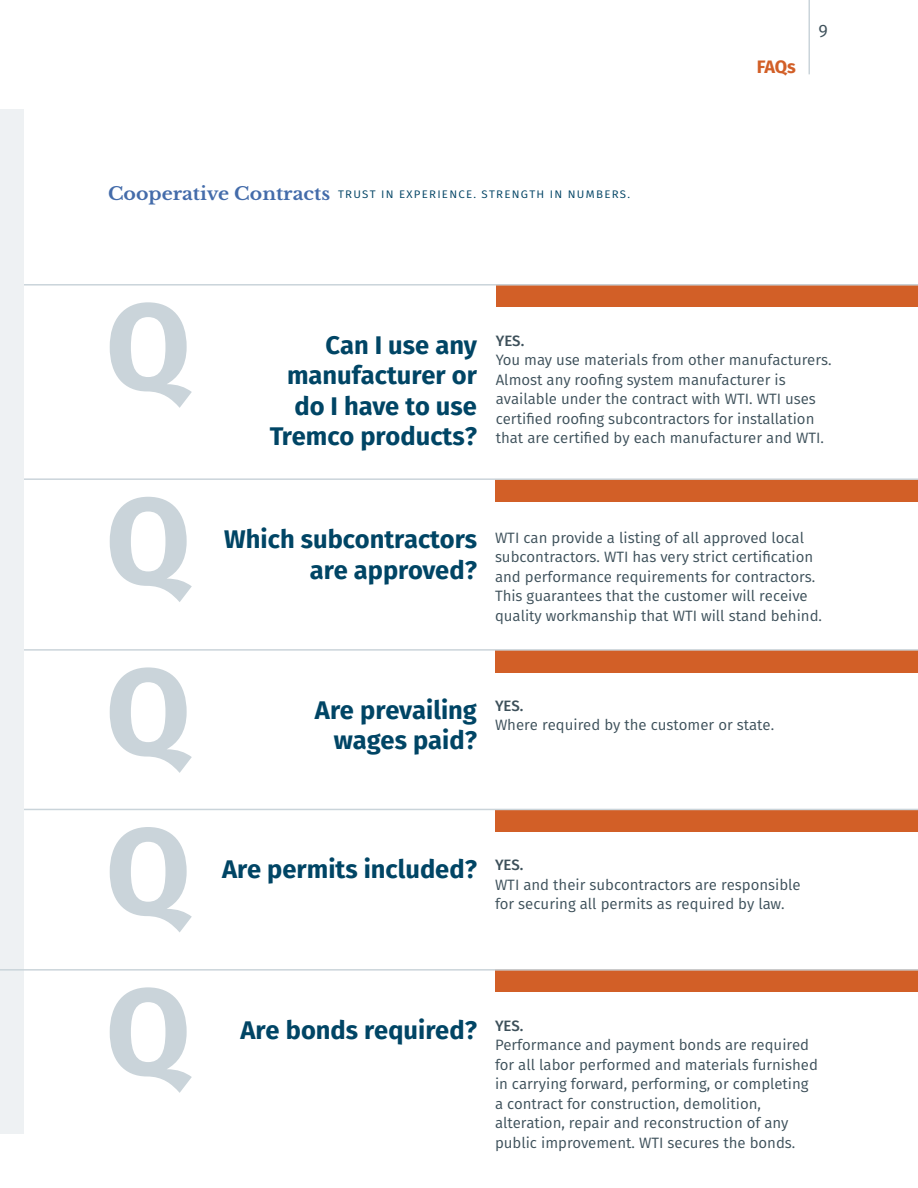
<style>
.page{position:relative;width:918px;height:1188px;background:#fff}
.page>*{position:absolute;margin:0;border:0;box-sizing:border-box;transform-origin:0 0}
.t1{font:700 123.15px "Fira Sans";color:#cad4da}
.t2{font:700 25.5px/30.6px "Fira Sans";color:#004565;text-align:right}
.t3{font:700 18px "Fira Sans";color:#d25f27}
.t4{font:18px "Fira Sans";color:#3d505a}
.t5{font:15px/19.5px "Fira Sans";color:#3d505a}
.t6{font:500 15px "Fira Sans";color:#3d505a}
.t7{font:10.95px "Fira Sans";letter-spacing:.11em;color:#004364;scale:1.05 1}
.s1{font-family:"Libre Baskerville";font-weight:700;font-size:18px;color:#446caa}
</style>
<div class="page">
<hr style="left:808px;top:0;width:2px;height:74px;background:#cad4da">
<div style="left:496px;top:285px;width:422px;height:22px;background:#d25f27"></div>
<hr style="left:0;top:284px;width:918px;height:2px;background:#cad4da">
<div style="left:496px;top:479px;width:422px;height:22px;background:#d25f27"></div>
<hr style="left:0;top:478px;width:918px;height:2px;background:#cad4da">
<div style="left:496px;top:650px;width:422px;height:22px;background:#d25f27"></div>
<hr style="left:0;top:649px;width:918px;height:2px;background:#cad4da">
<div style="left:496px;top:809px;width:422px;height:23px;background:#d25f27"></div>
<hr style="left:0;top:809px;width:918px;height:1px;background:#cad4da">
<div style="left:0;top:109px;width:24px;height:1024px;background:#eef1f3"></div>
<div style="left:496px;top:970px;width:422px;height:22px;background:#d25f27"></div>
<hr style="left:0;top:969px;width:918px;height:2px;background:#cad4da">
<p class="t7" style="left:108px;top:187px;width:499px"><span class="s1">Cooperative Contracts</span> TRUST IN EXPERIENCE. STRENGTH IN NUMBERS.</p>
<p class="t3" style="left:757px;top:51px;width:40px">FAQs</p>
<p class="t4" style="left:819px;top:18px;width:11px">9</p>
<h1 class="t1" style="left:106px;top:243px;width:86px">Q</h1>
<h1 class="t1" style="left:106px;top:437px;width:86px">Q</h1>
<h1 class="t1" style="left:106px;top:608px;width:86px">Q</h1>
<h1 class="t1" style="left:106px;top:768px;width:86px">Q</h1>
<h1 class="t1" style="left:106px;top:928px;width:86px">Q</h1>
<h2 class="t2" style="left:270px;top:328px;width:209px">Can I use any manufacturer or do I have to use<br>Tremco products?</h2>
<p class="t6" style="left:496px;top:328px;width:30px">YES.</p>
<p class="t5" style="left:496px;top:350px;width:337px">You may use materials from other manufacturers.<br>Almost any roofing system manufacturer is available under the contract with WTI. WTI uses certified roofing subcontractors for installation that are certified by each manufacturer and WTI.</p>
<h2 class="t2" style="left:224px;top:522px;width:254px">Which subcontractors are approved?</h2>
<p class="t5" style="left:495px;top:528px;width:322px">WTI can provide a listing of all approved local subcontractors. WTI has very strict certification and performance requirements for contractors.<br>This guarantees that the customer will receive</p>
<p class="t5" style="left:495px;top:606px;width:329px">quality workmanship that WTI will stand behind.</p>
<h2 class="t2" style="left:315px;top:693px;width:164px">Are prevailing wages paid?</h2>
<p class="t6" style="left:495px;top:694px;width:30px">YES.</p>
<p class="t5" style="left:495px;top:715px;width:281px">Where required by the customer or state.</p>
<h2 class="t2" style="left:222px;top:852px;width:303px">Are permits included? <sup>YES.</sup></h2>
<p class="t5" style="left:495px;top:875px;width:307px">WTI and their subcontractors are responsible</p>
<p class="t5" style="left:495px;top:894px;width:291px">for securing all permits as required by law.</p>
<h2 class="t2" style="left:241px;top:1013px;width:284px">Are bonds required? <sup>YES.</sup></h2>
<p class="t5" style="left:495px;top:1035px;width:325px">Performance and payment bonds are required for all labor performed and materials furnished in carrying forward, performing, or completing a contract for construction, demolition, alteration, repair and reconstruction of any public improvement. WTI secures the bonds.</p>
</div>
